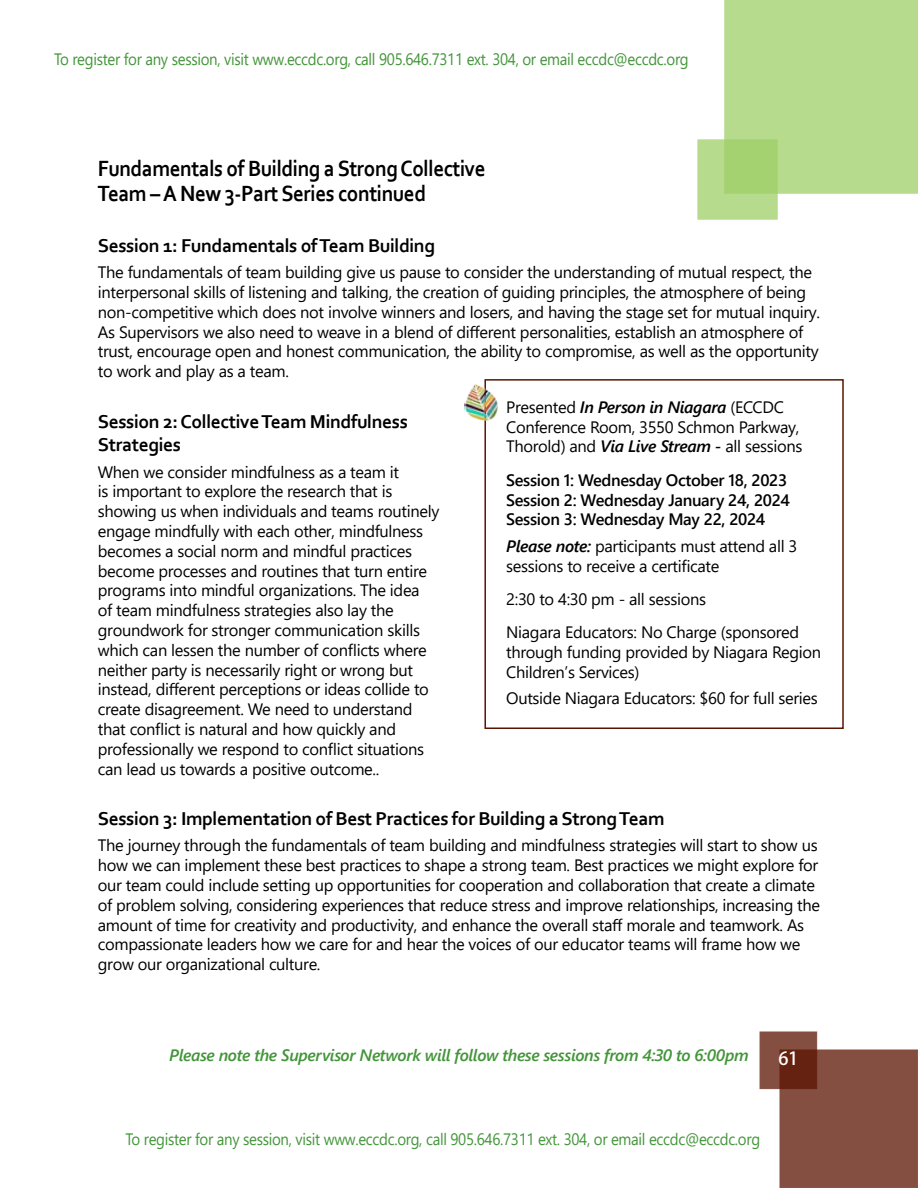
<style>
.page{position:relative;width:918px;height:1188px;background:#fff}
.page>*{position:absolute;margin:0;border:0;box-sizing:border-box;transform-origin:0 0}
.t1{font:700 23.1px/25.2px "Corbel";letter-spacing:-.02em;color:#000;scale:.91 1}
.t2{font:700 19.5px/23.4px "Corbel";letter-spacing:-.02em;color:#000}
.t3{font:500 18px "Koz Go Pro";color:#fff}
.t4{font:16.5px/19.8px "Segoe UI";letter-spacing:-.02em;color:#000}
.t5{font:16.5px "Segoe UI";letter-spacing:-.02em;color:#439539;scale:.91 1}
.t6{font:600 16.5px/19.8px "Segoe UI";letter-spacing:-.02em;color:#000}
.t7{font:italic 600 16.5px "Segoe UI";letter-spacing:-.02em;color:#439539}
.s1{font-weight:600;font-style:italic}
</style>
<div class="page">
<div style="left:780px;top:1050px;width:138px;height:138px;background:#844e40"></div>
<svg style="left:760px;top:1032px;width:57px;height:57px;background:#753a2a"></svg>
<div style="left:484px;top:379px;width:360px;height:350px;border:2px solid #5b1400"></div>
<img style="left:465px;top:384px;width:33px;height:37px">
<div style="left:724px;top:0;width:194px;height:194px;background:#b7db8d;border:1px solid #a0cf67"></div>
<svg style="left:697px;top:139px;width:81px;height:81px;background:#afd781"></svg>
<p class="t5" style="left:54px;top:44px;width:699px">To register for any session, visit www.eccdc.org, call 905.646.7311 ext. 304, or email eccdc@eccdc.org</p>
<h1 class="t1" style="left:98px;top:155px;width:428px">Fundamentals of Building a Strong Collective<br>Team – A New 3-Part Series continued</h1>
<p class="t2" style="left:98px;top:233px;width:339px">Session 1: Fundamentals of Team Building</p>
<p class="t4" style="left:98px;top:261px;width:724px">The fundamentals of team building give us pause to consider the understanding of mutual respect, the interpersonal skills of listening and talking, the creation of guiding principles, the atmosphere of being non-competitive which does not involve winners and losers, and having the stage set for mutual inquiry.<br>As Supervisors we also need to weave in a blend of different personalities, establish an atmosphere of trust, encourage open and honest communication, the ability to compromise, as well as the opportunity to work and play as a team.</p>
<p class="t2" style="left:98px;top:409px;width:312px">Session 2: Collective Team Mindfulness<br>Strategies</p>
<p class="t4" style="left:98px;top:460px;width:343px">When we consider mindfulness as a team it<br>is important to explore the research that is showing us when individuals and teams routinely engage mindfully with each other, mindfulness becomes a social norm and mindful practices become processes and routines that turn entire programs into mindful organizations. The idea<br>of team mindfulness strategies also lay the groundwork for stronger communication skills which can lessen the number of conflicts where neither party is necessarily right or wrong but instead, different perceptions or ideas collide to create disagreement. We need to understand that conflict is natural and how quickly and professionally we respond to conflict situations can lead us towards a positive outcome..</p>
<p class="t2" style="left:98px;top:806px;width:568px">Session 3: Implementation of Best Practices for Building a Strong Team</p>
<p class="t4" style="left:98px;top:834px;width:724px">The journey through the fundamentals of team building and mindfulness strategies will start to show us how we can implement these best practices to shape a strong team. Best practices we might explore for our team could include setting up opportunities for cooperation and collaboration that create a climate of problem solving, considering experiences that reduce stress and improve relationships, increasing the amount of time for creativity and productivity, and enhance the overall staff morale and teamwork. As compassionate leaders how we care for and hear the voices of our educator teams will frame how we grow our organizational culture.</p>
<p class="t4" style="left:506px;top:396px;width:298px">Presented <span class="s1">In Person in Niagara</span> (ECCDC<br>Conference Room, 3550 Schmon Parkway,<br>Thorold) and <span class="s1">Via Live Stream -</span> all sessions</p>
<p class="t6" style="left:506px;top:469px;width:285px">Session 1: Wednesday October 18, 2023<br>Session 2: Wednesday January 24, 2024<br>Session 3: Wednesday May 22, 2024</p>
<p class="t4" style="left:506px;top:535px;width:293px"><span class="s1">Please note:</span> participants must attend all 3 sessions to receive a certificate</p>
<p class="t4" style="left:506px;top:581px;width:295px;line-height:33.3px">2:30 to 4:30 pm - all sessions<br>Niagara Educators: No Charge (sponsored</p>
<p class="t4" style="left:506px;top:641px;width:316px">through funding provided by Niagara Region<br>Children’s Services)</p>
<p class="t4" style="left:506px;top:687px;width:313px">Outside Niagara Educators: $60 for full series</p>
<p class="t7" style="left:169px;top:1039px;width:581px">Please note the Supervisor Network will follow these sessions from 4:30 to 6:00pm</p>
<p class="t3" style="left:778px;top:1047px;width:21px">61</p>
<p class="t5" style="left:125px;top:1124px;width:699px">To register for any session, visit www.eccdc.org, call 905.646.7311 ext. 304, or email eccdc@eccdc.org</p>
</div>
